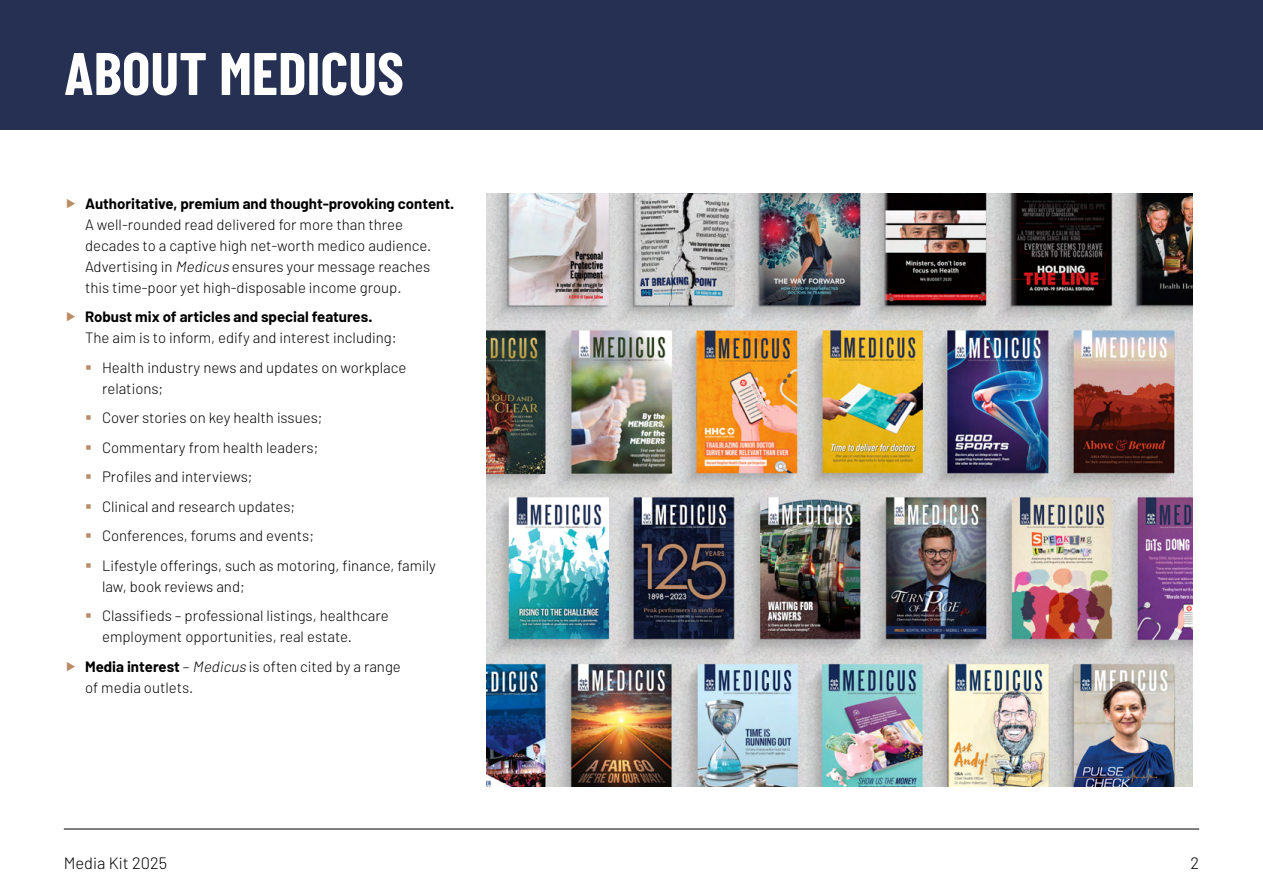
<style>
.page{position:relative;width:1263px;height:893px;background:#fff}
.page>*{position:absolute;margin:0;border:0;box-sizing:border-box;transform-origin:0 0}
.t1{font:700 60px "Barlow Condensed";color:#fff}
.t2{font:300 16.5px "Barlow";color:#000}
.t3{font:300 15px/29.5px "Barlow";color:#000}
.t4{font:700 15px "Barlow";color:#000}
.s1{font-style:italic}
.s2{font-weight:700}
</style>
<div class="page">
<hr style="left:64px;top:829px;width:1135px;height:1px;background:#000">
<div style="left:0;top:0;width:1263px;height:130px;background:#253052"></div>
<img style="left:487px;top:194px;width:706px;height:593px">
<h1 class="t1" style="left:64px;top:36px;width:342px">ABOUT MEDICUS</h1>
<p class="t4" style="left:85px;top:194px;width:371px">Authoritative, premium and thought-provoking content.</p>
<p class="t3" style="left:85px;top:214px;width:348px;line-height:21px">A well-rounded read delivered for more than three decades to a captive high net-worth medico audience.<br>Advertising in <span class="s1">Medicus</span> ensures your message reaches this time-poor yet high-disposable income group.</p>
<p class="t4" style="left:85px;top:308px;width:289px">Robust mix of articles and special features.</p>
<p class="t3" style="left:102px;top:323px;width:306px;text-indent:-17px">The aim is to inform, edify and interest including:<br>Health industry news and updates on workplace</p>
<p class="t3" style="left:102px;top:373px;width:335px">relations;<br>Cover stories on key health issues;<br>Commentary from health leaders;<br>Profiles and interviews;<br>Clinical and research updates;<br>Conferences, forums and events;<br>Lifestyle offerings, such as motoring, finance, family</p>
<p class="t3" style="left:102px;top:571px;width:288px">law, book reviews and;<br>Classifieds – professional listings, healthcare</p>
<p class="t3" style="left:85px;top:622px;width:317px;text-indent:17px">employment opportunities, real estate.<br><span class="s2">Media interest</span> – <span class="s1">Medicus</span> is often cited by a range</p>
<p class="t3" style="left:85px;top:672px;width:110px">of media outlets.</p>
<p class="t2" style="left:64px;top:853px;width:105px">Media Kit 2025</p>
<p class="t2" style="left:1190px;top:853px;width:10px">2</p>
</div>
